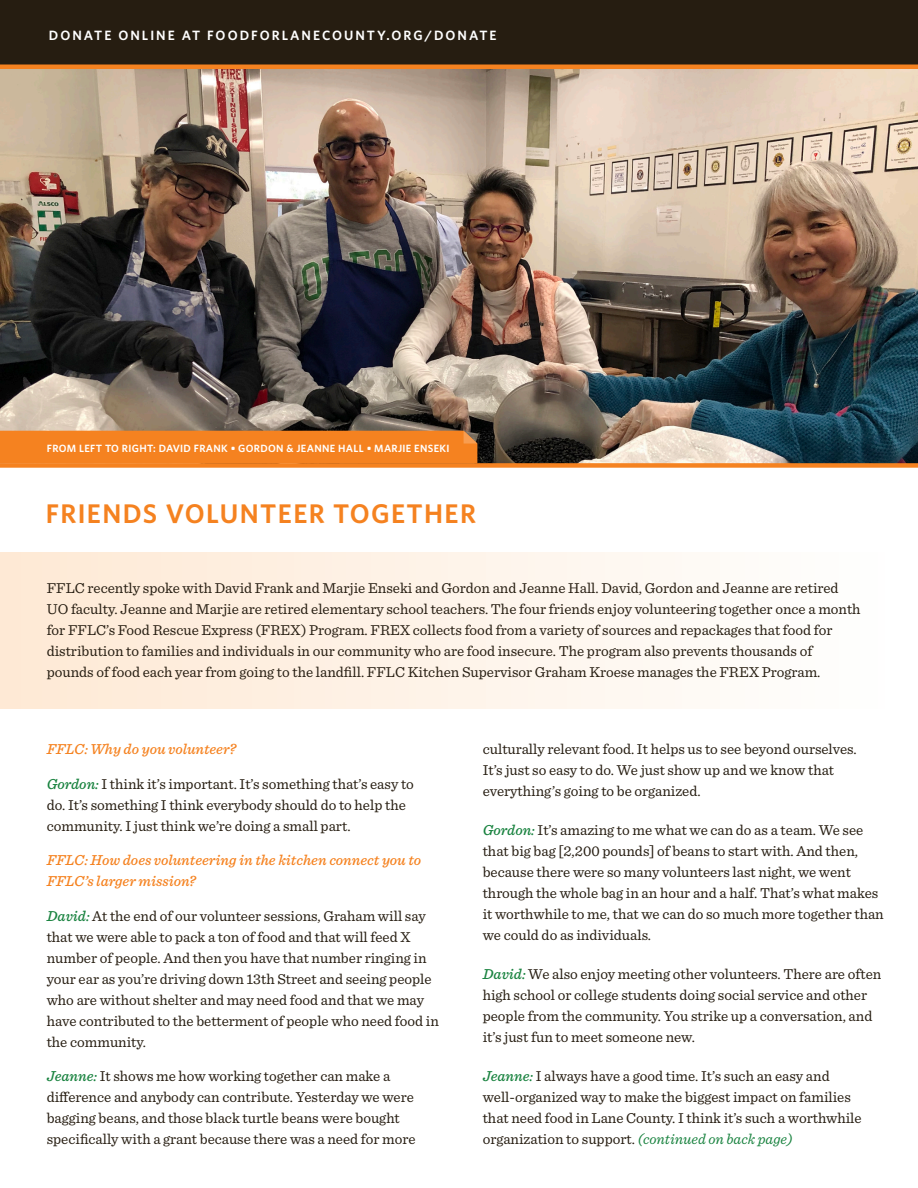
<style>
.page{position:relative;width:918px;height:1188px;background:#fff}
.page>*{position:absolute;margin:0;border:0;box-sizing:border-box;transform-origin:0 0}
.Body_Copy_-_Italic_List_-_Grey{font:600 27px "Whitney";letter-spacing:.05em;color:#f58220}
.Body_Copy_-_Grey{font:15px/21px "Sentinel";color:#261d11}
.Body_Copy_-_Grey-2{font:italic 500 15px/21px "Sentinel";color:#f58220}
.t1{font:600 13.5px "Whitney";letter-spacing:.15em;color:#fff}
.Body_Copy_-_Orange{font:600 10.5px "Whitney";letter-spacing:.03em;color:#fff}
.s1{font-weight:500;font-style:italic;color:#1a8340}
.s2{font-style:italic;color:#1a8340}
</style>
<div class="page">
<img style="left:0;top:69px;width:918px;height:394px">
<div style="left:0;top:0;width:918px;height:68px;background:#261d11"></div>
<div style="left:0;top:64px;width:918px;height:5px;background:#f58220"></div>
<div style="left:0;top:431px;width:477px;height:32px;background:#f58220"></div>
<div style="left:0;top:553px;width:891px;height:155px;background:linear-gradient(to right,#fee9d4,#fefffe)"></div>
<div style="left:0;top:463px;width:918px;height:5px;background:#f58220"></div>
<p class="t1" style="left:49px;top:26px;width:449px">DONATE ONLINE AT FOODFORLANECOUNTY.ORG/DONATE</p>
<p class="Body_Copy_-_Orange" style="left:47px;top:441px;width:404px">FROM LEFT TO RIGHT: DAVID FRANK • GORDON &amp; JEANNE HALL • MARJIE ENSEKI</p>
<p class="Body_Copy_-_Italic_List_-_Grey" style="left:46px;top:496px;width:432px">FRIENDS VOLUNTEER TOGETHER</p>
<p class="Body_Copy_-_Grey" style="left:47px;top:577px;width:815px">FFLC recently spoke with David Frank and Marjie Enseki and Gordon and Jeanne Hall. David, Gordon and Jeanne are retired UO faculty. Jeanne and Marjie are retired elementary school teachers. The four friends enjoy volunteering together once a month for FFLC’s Food Rescue Express (FREX) Program. FREX collects food from a variety of sources and repackages that food for distribution to families and individuals in our community who are food insecure. The program also prevents thousands of pounds of food each year from going to the landfill. FFLC Kitchen Supervisor Graham Kroese manages the FREX Program.</p>
<p class="Body_Copy_-_Grey-2" style="left:47px;top:738px;width:191px">FFLC: Why do you volunteer?</p>
<p class="Body_Copy_-_Grey" style="left:47px;top:772px;width:369px"><span class="s1">Gordon:</span> I think it’s important. It’s something that’s easy to do. It’s something I think everybody should do to help the community. I just think we’re doing a small part.</p>
<p class="Body_Copy_-_Grey-2" style="left:47px;top:849px;width:376px">FFLC: How does volunteering in the kitchen connect you to<br>FFLC’s larger mission?</p>
<p class="Body_Copy_-_Grey" style="left:47px;top:904px;width:394px"><span class="s1">David:</span> At the end of our volunteer sessions, Graham will say that we were able to pack a ton of food and that will feed X number of people. And then you have that number ringing in your ear as you’re driving down 13th Street and seeing people who are without shelter and may need food and that we may have contributed to the betterment of people who need food in the community.</p>
<p class="Body_Copy_-_Grey" style="left:47px;top:1065px;width:370px"><span class="s1">Jeanne:</span> It shows me how working together can make a difference and anybody can contribute. Yesterday we were bagging beans, and those black turtle beans were bought specifically with a grant because there was a need for more</p>
<p class="Body_Copy_-_Grey" style="left:483px;top:738px;width:376px">culturally relevant food. It helps us to see beyond ourselves.<br>It’s just so easy to do. We just show up and we know that everything’s going to be organized.</p>
<p class="Body_Copy_-_Grey" style="left:483px;top:819px;width:403px"><span class="s1">Gordon:</span> It’s amazing to me what we can do as a team. We see that big bag [2,200 pounds] of beans to start with. And then, because there were so many volunteers last night, we went through the whole bag in an hour and a half. That’s what makes it worthwhile to me, that we can do so much more together than we could do as individuals.</p>
<p class="Body_Copy_-_Grey" style="left:483px;top:963px;width:400px"><span class="s1">David:</span> We also enjoy meeting other volunteers. There are often high school or college students doing social service and other people from the community. You strike up a conversation, and it’s just fun to meet someone new.</p>
<p class="Body_Copy_-_Grey" style="left:483px;top:1065px;width:380px"><span class="s1">Jeanne:</span> I always have a good time. It’s such an easy and well-organized way to make the biggest impact on families that need food in Lane County. I think it’s such a worthwhile organization to support. <span class="s2">(continued on back page)</span></p>
</div>
